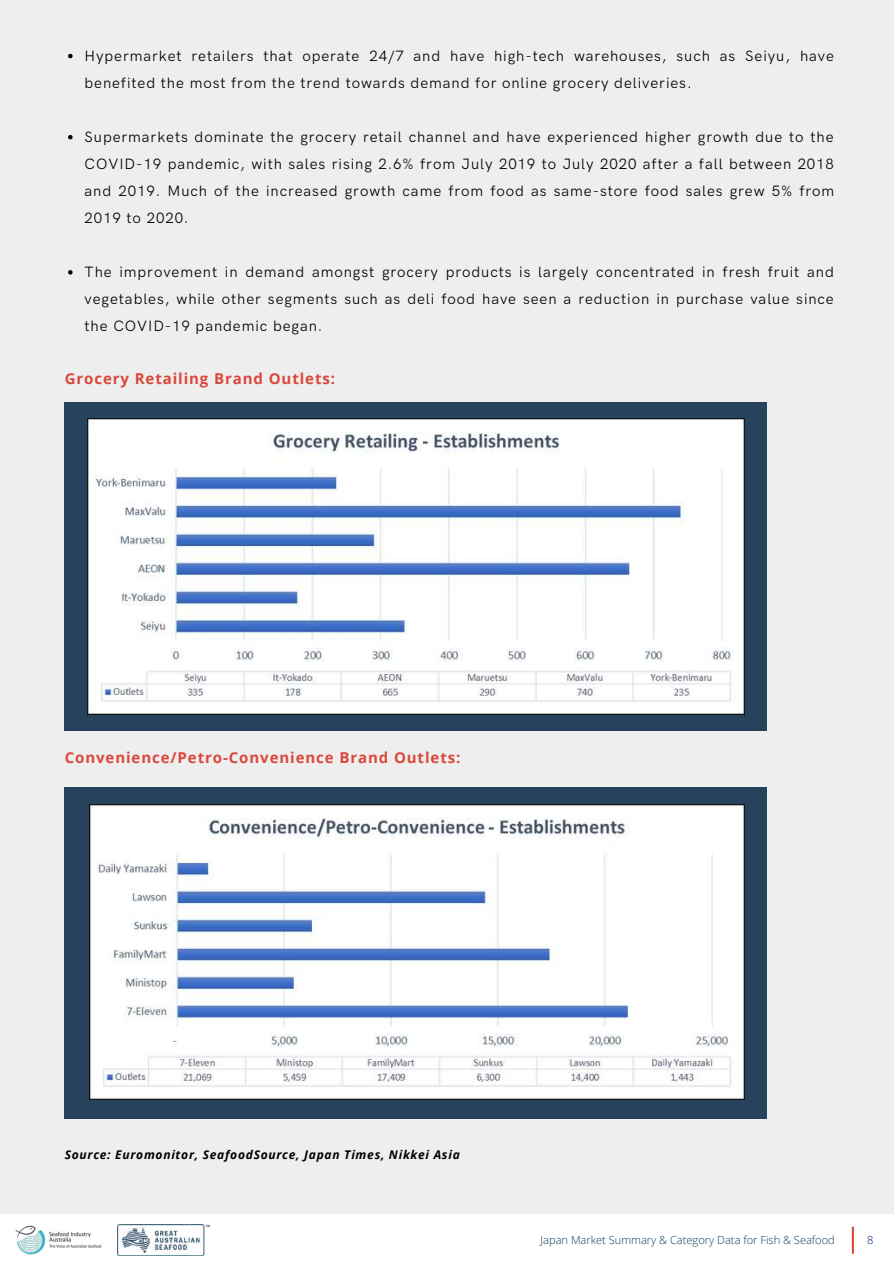
<style>
.page{position:relative;width:894px;height:1264px;background:#fff}
.page>*{position:absolute;margin:0;border:0;box-sizing:border-box;transform-origin:0 0}
.t1{font:15px/27px "HK Grotesk Pro";letter-spacing:.06em;color:#000;text-align:justify}
.t2{font:700 15px "Open Sans";letter-spacing:.06em;color:#db473c}
.t3{font:italic 700 12px "Open Sans";letter-spacing:.06em;color:#000}
.t4{font:300 11.1px "Open Sans";color:#0c3d5b}
.t5{font:300 11.1px "Open Sans";color:#00247d}
</style>
<div class="page">
<div style="left:0;top:0;width:893px;height:1263px;background:#eee"></div>
<div style="left:65px;top:787px;width:701px;height:331px;background:#26425d"></div>
<div style="left:65px;top:402px;width:701px;height:329px;background:#26425d"></div>
<img style="left:89px;top:804px;width:655px;height:295px">
<div style="left:0;top:1214px;width:893px;height:49px;background:#fff"></div>
<img style="left:15px;top:1225px;width:87px;height:30px">
<svg style="left:851px;top:1226px;width:2px;height:27px"></svg>
<img style="left:117px;top:1224px;width:92px;height:31px">
<img style="left:87px;top:418px;width:657px;height:296px">
<svg style="left:68px;top:54px;width:5px;height:4px"></svg>
<svg style="left:68px;top:135px;width:5px;height:4px"></svg>
<svg style="left:68px;top:270px;width:5px;height:4px"></svg>
<p class="t1" style="left:85px;top:43px;width:750px">Hypermarket retailers that operate 24/7 and have high-tech warehouses, such as Seiyu, have benefited the most from the trend towards demand for online grocery deliveries.</p>
<p class="t1" style="left:85px;top:124px;width:751px">Supermarkets dominate the grocery retail channel and have experienced higher growth due to the COVID-19 pandemic, with sales rising 2.6% from July 2019 to July 2020 after a fall between 2018 and 2019. Much of the increased growth came from food as same-store food sales grew 5% from 2019 to 2020.</p>
<p class="t1" style="left:85px;top:259px;width:750px">The improvement in demand amongst grocery products is largely concentrated in fresh fruit and vegetables, while other segments such as deli food have seen a reduction in purchase value since the COVID-19 pandemic began.</p>
<p class="t2" style="left:65px;top:368px;width:272px">Grocery Retailing Brand Outlets:</p>
<p class="t2" style="left:65px;top:746px;width:397px">Convenience/Petro-Convenience Brand Outlets:</p>
<p class="t3" style="left:65px;top:1146px;width:396px">Source: Euromonitor, SeafoodSource, Japan Times, Nikkei Asia</p>
<p class="t4" style="left:540px;top:1232px;width:296px">Japan Market Summary &amp; Category Data for Fish &amp; Seafood</p>
<p class="t5" style="left:866px;top:1232px;width:8px">8</p>
</div>
